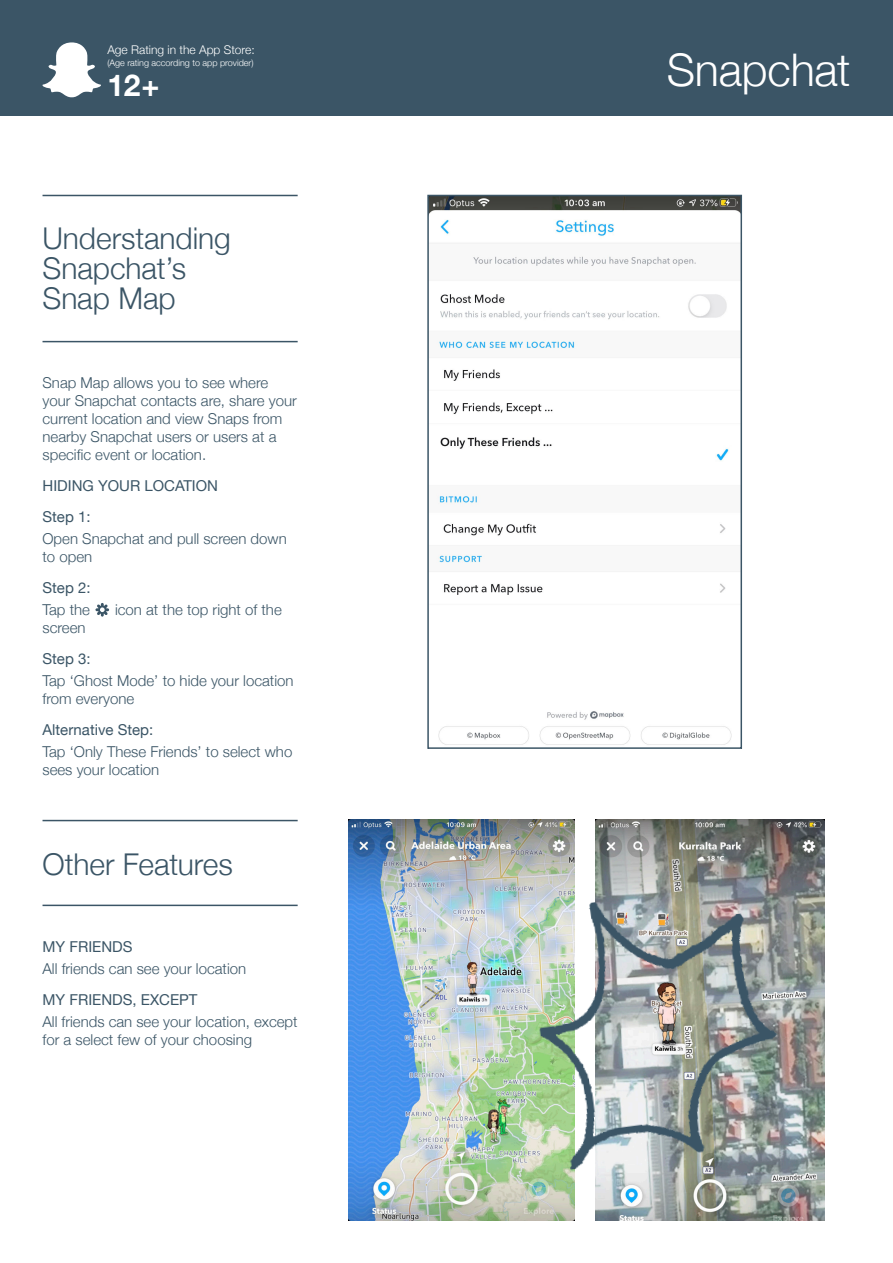
<style>
.page{position:relative;width:893px;height:1263px;background:#fff}
.page>*{position:absolute;margin:0;border:0;box-sizing:border-box;transform-origin:0 0}
.t1{font:300 45px "Helvetica Neue";letter-spacing:-.005em;color:#fff}
.t2{font:300 30px/30px "Helvetica Neue";letter-spacing:-.005em;color:#3b5566}
.t3{font:700 30px "Helvetica Neue";color:#fff}
.t4{font:300 15px/18px "Helvetica Neue";color:#3b5566}
.t5{font:15px "Helvetica Neue";color:#3b5566}
.t6{font:300 12px "Helvetica Neue";color:#fff}
.t7{font:300 9px "Helvetica Neue";color:#fff}
</style>
<div class="page">
<div style="left:0;top:0;width:893px;height:116px;background:#3b5566"></div>
<svg style="left:43px;top:42px;width:58px;height:55px"></svg>
<img style="left:430px;top:198px;width:309px;height:547px">
<div style="left:427px;top:195px;width:315px;height:554px;border:2px solid #3b5566"></div>
<img style="left:349px;top:820px;width:225px;height:400px">
<img style="left:595px;top:820px;width:230px;height:38px">
<hr style="left:43px;top:341px;width:255px;height:1px;background:#3b5566">
<hr style="left:43px;top:195px;width:255px;height:1px;background:#3b5566">
<hr style="left:43px;top:905px;width:255px;height:1px;background:#3b5566">
<hr style="left:43px;top:820px;width:255px;height:1px;background:#3b5566">
<svg style="left:95px;top:603px;width:14px;height:14px"></svg>
<img style="left:489px;top:858px;width:336px;height:363px">
<p class="t6" style="left:107px;top:40px;width:149px">Age Rating in the App Store:</p>
<p class="t7" style="left:107px;top:56px;width:148px">(Age rating according to app provider)</p>
<p class="t3" style="left:107px;top:62px;width:53px">12+</p>
<p class="t2" style="left:43px;top:222px;width:190px">Understanding<br>Snapchat’s<br>Snap Map</p>
<p class="t4" style="left:43px;top:372px;width:256px">Snap Map allows you to see where your Snapchat contacts are, share your current location and view Snaps from nearby Snapchat users or users at a specific event or location.</p>
<p class="t5" style="left:43px;top:475px;width:177px">HIDING YOUR LOCATION</p>
<p class="t5" style="left:43px;top:505px;width:50px">Step 1:</p>
<p class="t4" style="left:43px;top:528px;width:246px">Open Snapchat and pull screen down to open</p>
<p class="t5" style="left:43px;top:576px;width:50px">Step 2:</p>
<p class="t4" style="left:43px;top:599px;width:49px">Tap the</p>
<p class="t4" style="left:115px;top:599px;width:168px">icon at the top right of the</p>
<p class="t4" style="left:43px;top:617px;width:45px">screen</p>
<p class="t5" style="left:43px;top:647px;width:50px">Step 3:</p>
<p class="t4" style="left:43px;top:670px;width:253px">Tap ‘Ghost Mode’ to hide your location from everyone</p>
<p class="t5" style="left:43px;top:718px;width:112px">Alternative Step:</p>
<p class="t4" style="left:43px;top:741px;width:251px">Tap ‘Only These Friends’ to select who sees your location</p>
<p class="t2" style="left:43px;top:847px;width:192px">Other Features</p>
<p class="t5" style="left:43px;top:935px;width:91px">MY FRIENDS</p>
<p class="t4" style="left:43px;top:958px;width:205px">All friends can see your location</p>
<p class="t5" style="left:43px;top:988px;width:156px">MY FRIENDS, EXCEPT</p>
<p class="t4" style="left:43px;top:1011px;width:257px">All friends can see your location, except for a select few of your choosing</p>
<p class="t1" style="left:667px;top:34px;width:185px">Snapchat</p>
</div>
